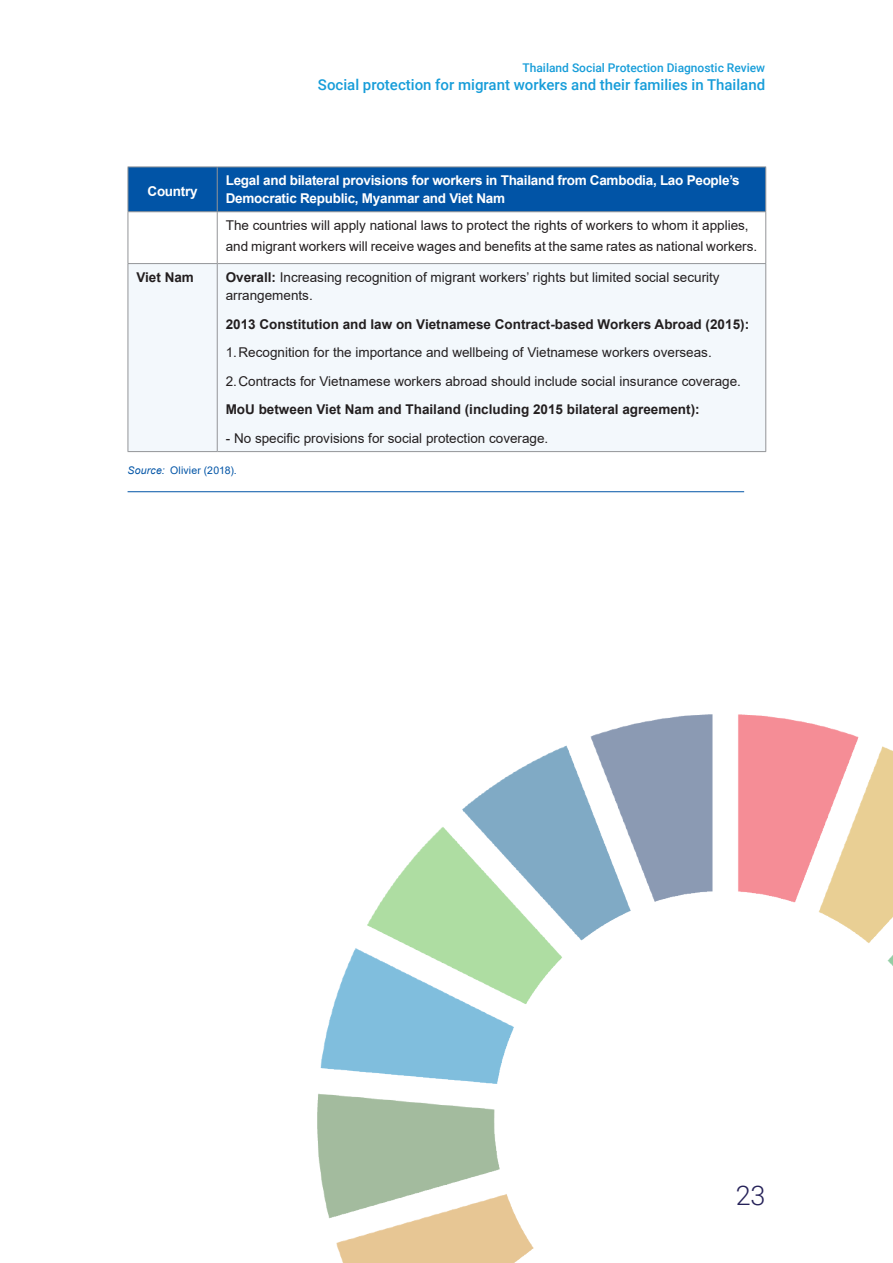
<style>
.page{position:relative;width:893px;height:1263px;background:#fff}
.page>*{position:absolute;margin:0;border:0;box-sizing:border-box;transform-origin:0 0}
.t1{font:300 27px "Roboto";color:#262259}
.t2{font:500 15px "Roboto";color:#179dd9}
.t3{font:13.5px/21.1px "Arial";color:#231f20}
.t4{font:700 13.5px "Arial";color:#231f20}
.t5{font:700 13.5px/18px "Arial";letter-spacing:-.02em;color:#fff}
.t6{font:500 12px "Roboto";color:#179dd9}
.t7{font:10.5px "Arial";letter-spacing:.015em;color:#0154a6}
.s1{font-weight:700}
.s2{font-style:italic}
</style>
<div class="page">
<hr style="left:128px;top:491px;width:616px;height:1px;background:#0154a6">
<div style="left:129px;top:168px;width:636px;height:43px;background:#0154a6"></div>
<div style="left:129px;top:264px;width:636px;height:187px;background:#f3f8fc"></div>
<hr style="left:217px;top:167px;width:549px;height:1px;background:#939598">
<hr style="left:765px;top:167px;width:1px;height:44px;background:#939598">
<hr style="left:217px;top:211px;width:549px;height:1px;background:#939598">
<hr style="left:128px;top:167px;width:89px;height:1px;background:#939598">
<hr style="left:128px;top:167px;width:1px;height:44px;background:#939598">
<hr style="left:217px;top:167px;width:1px;height:44px;background:#939598">
<hr style="left:128px;top:211px;width:89px;height:1px;background:#939598">
<hr style="left:128px;top:212px;width:1px;height:51px;background:#939598">
<hr style="left:217px;top:212px;width:1px;height:51px;background:#939598">
<hr style="left:765px;top:212px;width:1px;height:51px;background:#939598">
<hr style="left:128px;top:263px;width:89px;height:1px;background:#939598">
<hr style="left:128px;top:264px;width:1px;height:187px;background:#939598">
<hr style="left:217px;top:263px;width:549px;height:1px;background:#939598">
<hr style="left:217px;top:264px;width:1px;height:187px;background:#939598">
<hr style="left:765px;top:264px;width:1px;height:187px;background:#939598">
<hr style="left:128px;top:451px;width:89px;height:1px;background:#939598">
<hr style="left:217px;top:451px;width:549px;height:1px;background:#939598">
<img style="left:317px;top:714px;width:576px;height:549px">
<p class="t6" style="left:522px;top:60px;width:244px">Thailand Social Protection Diagnostic Review</p>
<p class="t2" style="left:318px;top:74px;width:449px">Social protection for migrant workers and their families in Thailand</p>
<p class="t5" style="left:148px;top:182px;width:52px">Country</p>
<p class="t5" style="left:226px;top:172px;width:516px">Legal and bilateral provisions for workers in Thailand from Cambodia, Lao People’s<br>Democratic Republic, Myanmar and Viet Nam</p>
<p class="t3" style="left:226px;top:215px;width:533px">The countries will apply national laws to protect the rights of workers to whom it applies, and migrant workers will receive wages and benefits at the same rates as national workers.</p>
<p class="t4" style="left:136px;top:268px;width:59px">Viet Nam</p>
<p class="t3" style="left:226px;top:268px;width:495px;line-height:18px"><span class="s1">Overall:</span> Increasing recognition of migrant workers’ rights but limited social security arrangements.</p>
<p class="t4" style="left:226px;top:314px;width:525px">2013 Constitution and law on Vietnamese Contract-based Workers Abroad (2015):</p>
<p class="t3" style="left:226px;top:338px;width:517px;line-height:28.7px">1.Recognition for the importance and wellbeing of Vietnamese workers overseas.<br>2.Contracts for Vietnamese workers abroad should include social insurance coverage.</p>
<p class="t4" style="left:226px;top:400px;width:475px">MoU between Viet Nam and Thailand (including 2015 bilateral agreement):</p>
<p class="t3" style="left:226px;top:428px;width:324px">- No specific provisions for social protection coverage.</p>
<p class="t7" style="left:128px;top:463px;width:111px"><span class="s2">Source:</span> Olivier (2018).</p>
<h1 class="t1" style="left:736px;top:1176px;width:31px">23</h1>
</div>
